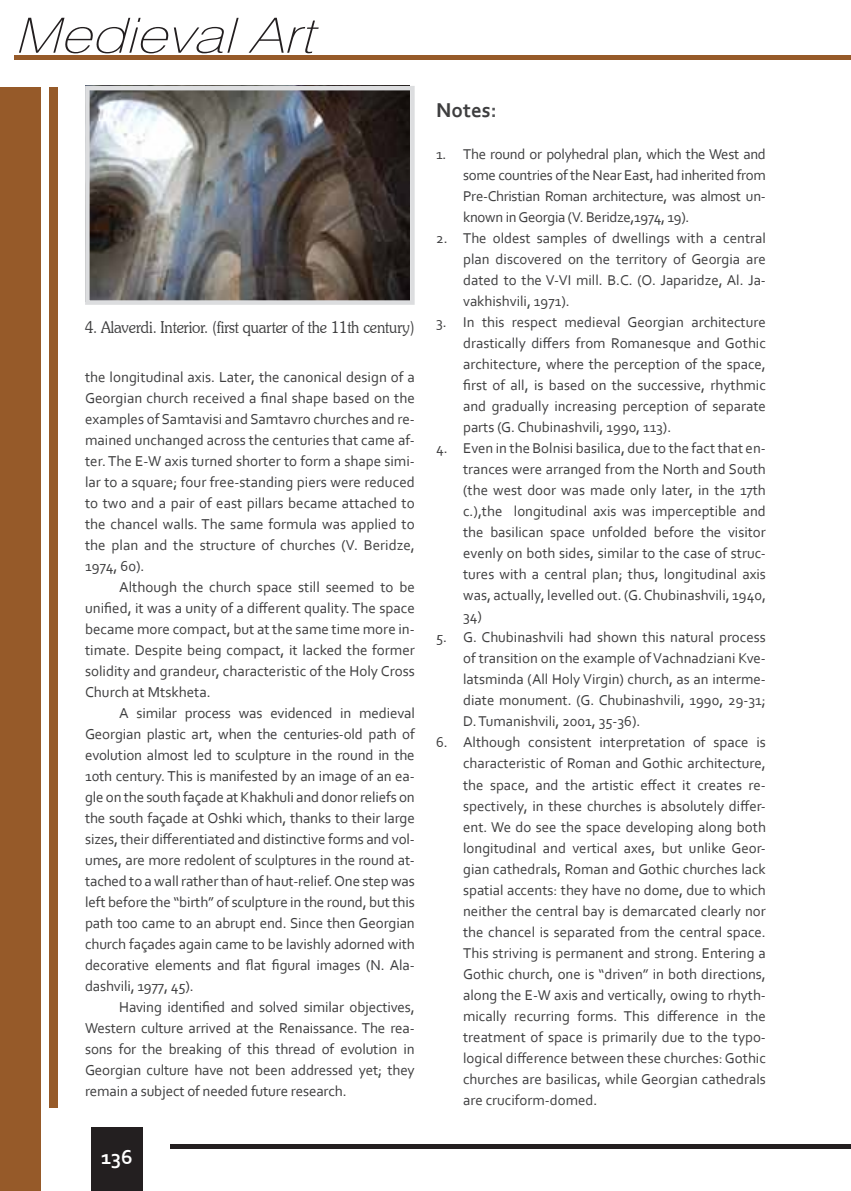
<style>
.page{position:relative;width:851px;height:1191px;background:#fff}
.page>*{position:absolute;margin:0;border:0;box-sizing:border-box;transform-origin:0 0}
.t1{font:italic 100 48.6px "Swiss 721 BT";color:#231f20;scale:1.22 1}
.t2{font:700 21px "Corbel";color:#3e3e3f}
.t3{font:700 21px "Corbel";color:#fff}
.t4{font:300 16.5px "Souvenir IT Cby BT";letter-spacing:-.01em;color:#3e3e3f;scale:.91 1}
.t5{font:15px/21px "Corbel";letter-spacing:-.01em;color:#3e3e3f;text-align:justify}
.t6{font:14.85px/21px "Corbel";color:#3e3e3f;text-align:justify}
.s1{color:#545557}
</style>
<div class="page">
<div style="left:91px;top:1127px;width:51px;height:64px;background:#231f20"></div>
<hr style="left:170px;top:1144px;width:680px;height:4px;background:#231f20">
<img style="left:85px;top:86px;width:329px;height:219px">
<hr style="left:14px;top:56px;width:836px;height:4px;background:#965a29">
<div style="left:49px;top:87px;width:9px;height:1021px;background:#965a29"></div>
<div style="left:0;top:87px;width:41px;height:1104px;background:#965a29"></div>
<h1 class="t1" style="left:14px;top:6px;width:259px">MedievalArt</h1>
<p class="t4" style="left:85px;top:317px;width:364px">4. Alaverdi. Interior. (first quarter of the 11th century)</p>
<p class="t5" style="left:85px;top:366px;width:331px">the longitudinal axis. Later, the canonical design of a Georgian church received a final shape based on the examples of Samtavisi and Samtavro churches and re&shy;mained unchanged across the centuries that came af&shy;ter. The E-W axis turned shorter to form a shape simi&shy;lar to a square; four free-standing piers were reduced to two and a pair of east pillars became attached to the chancel walls. The same formula was applied to the plan and the structure of churches (V. Beridze, 1974, 60).</p>
<p class="t5" style="left:85px;top:576px;width:331px;text-indent:34px">Although the church space still seemed to be unified, it was a unity of a different quality. The space became more compact, but at the same time more in&shy;timate. Despite being compact, it lacked the former solidity and grandeur, characteristic of the Holy Cross Church at Mtskheta.</p>
<p class="t5" style="left:85px;top:702px;width:331px;text-indent:34px">A similar process was evidenced in medieval Georgian plastic art, when the centuries-old path of evolution almost led to sculpture in the round in the 10th century. This is manifested by an image of an ea&shy;gle on the south façade at Khakhuli and donor reliefs on the south façade at Oshki which, thanks to their large sizes, their differentiated and distinctive forms and vol&shy;umes, are more redolent of sculptures in the round at&shy;tached to a wall rather than of haut-relief. One step was left before the “birth” of sculpture in the round, but this path too came to an abrupt end. Since then Georgian church façades again came to be lavishly adorned with decorative elements and flat figural images (N. Ala&shy;dashvili, 1977, 45).</p>
<p class="t5" style="left:85px;top:996px;width:331px;text-indent:34px">Having identified and solved similar objectives, Western culture arrived at the Renaissance. The rea&shy;sons for the breaking of this thread of evolution in Georgian culture have not been addressed yet; they remain a subject of needed future research.</p>
<h2 class="t3" style="left:101px;top:1144px;width:33px">136</h2>
<h2 class="t2" style="left:436px;top:97px;width:62px">Notes<span class="s1">:</span></h2>
<p class="t6" style="left:463px;top:143px;width:304px;text-indent:-27px">1. The round or polyhedral plan, which the West and some countries of the Near East, had inherited from Pre-Christian Roman architecture, was almost un&shy;known in Georgia (V. Beridze,1974, 19).</p>
<p class="t6" style="left:463px;top:227px;width:304px;text-indent:-27px">2. The oldest samples of dwellings with a central plan discovered on the territory of Georgia are dated to the V-VI mill. B.C. (O. Japaridze, Al. Ja&shy;vakhishvili, 1971).</p>
<p class="t6" style="left:463px;top:311px;width:304px;text-indent:-27px">3. In this respect medieval Georgian architecture drastically differs from Romanesque and Gothic architecture, where the perception of the space, first of all, is based on the successive, rhythmic and gradually increasing perception of separate parts (G. Chubinashvili, 1990, 113).</p>
<p class="t6" style="left:463px;top:437px;width:304px;text-indent:-27px">4. Even in the Bolnisi basilica, due to the fact that en&shy;trances were arranged from the North and South (the west door was made only later, in the 17th c.),the longitudinal axis was imperceptible and the basilican space unfolded before the visitor evenly on both sides, similar to the case of struc&shy;tures with a central plan; thus, longitudinal axis was, actually, levelled out. (G. Chubinashvili, 1940, 34)</p>
<p class="t6" style="left:463px;top:626px;width:304px;text-indent:-27px">5. G. Chubinashvili had shown this natural process of transition on the example of Vachnadziani Kve&shy;latsminda (All Holy Virgin) church, as an interme&shy;diate monument. (G. Chubinashvili, 1990, 29-31; D. Tumanishvili, 2001, 35-36).</p>
<p class="t6" style="left:463px;top:731px;width:304px;text-indent:-27px">6. Although consistent interpretation of space is characteristic of Roman and Gothic architecture, the space, and the artistic effect it creates re&shy;spectively, in these churches is absolutely differ&shy;ent. We do see the space developing along both longitudinal and vertical axes, but unlike Geor&shy;gian cathedrals, Roman and Gothic churches lack spatial accents: they have no dome, due to which neither the central bay is demarcated clearly nor the chancel is separated from the central space.<br>This striving is permanent and strong. Entering a Gothic church, one is “driven” in both directions, along the E-W axis and vertically, owing to rhyth&shy;mically recurring forms. This difference in the treatment of space is primarily due to the typo&shy;logical difference between these churches: Gothic churches are basilicas, while Georgian cathedrals are cruciform-domed.</p>
</div>
